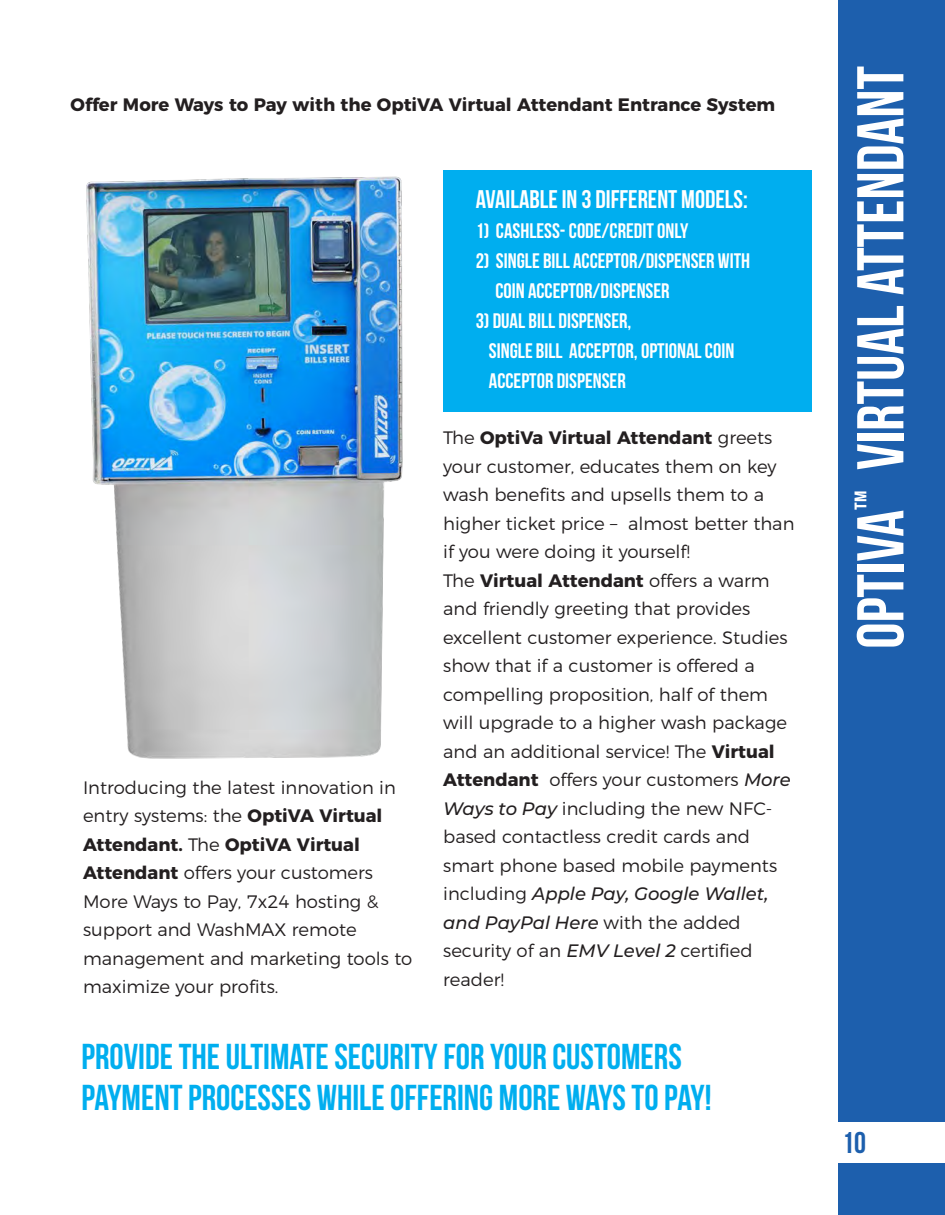
<style>
.page{position:relative;width:945px;height:1215px;background:#fff}
.page>*{position:absolute;margin:0;border:0;box-sizing:border-box;transform-origin:0 0}
.t1{font:66px "Bebas Neue";color:#fff}
.t2{font:700 36px/40.5px "Bebas Neue";color:#00aeef}
.t3{font:30px "Bebas Neue";color:#1d5fad}
.t4{font:25.5px "Bebas Neue";color:#fff}
.t5{font:21px "Bebas Neue";color:#fff}
.t6{font:300 18px/28.5px "Montserrat";color:#231f20}
.t7{font:700 18px "Montserrat";color:#231f20}
.s1{font-weight:700}
.s2{font-weight:500;font-style:italic}
</style>
<div class="page">
<div style="left:839px;top:0;width:106px;height:1215px;background:#1d5fad"></div>
<div style="left:799px;top:1122px;width:146px;height:41px;background:#fff"></div>
<div style="left:443px;top:170px;width:369px;height:242px;background:#00aeef"></div>
<img style="left:86px;top:176px;width:317px;height:583px">
<p class="t7" style="left:71px;top:90px;width:706px">Offer More Ways to Pay with the OptiVA Virtual Attendant Entrance System</p>
<p class="t6" style="left:83px;top:772px;width:331px">Introducing the latest innovation in entry systems: the <span class="s1">OptiVA Virtual<br>Attendant.</span> The <span class="s1">OptiVA Virtual<br>Attendant</span> offers your customers<br>More Ways to Pay, 7x24 hosting &amp; support and WashMAX remote management and marketing tools to maximize your profits.</p>
<p class="t4" style="left:476px;top:185px;width:274px">AVAILABLE IN 3 DIFFERENT MODELS:</p>
<p class="t5" style="left:476px;top:219px;width:214px"><span class="s1">1) CASHLESS-</span> CODE/CREDIT ONLY</p>
<p class="t5" style="left:476px;top:249px;width:276px">2) SINGLE BILL ACCEPTOR/DISPENSER WITH</p>
<p class="t5" style="left:495px;top:279px;width:176px">COIN ACCEPTOR/DISPENSER</p>
<p class="t5" style="left:476px;top:309px;width:157px">3) DUAL BILL DISPENSER,</p>
<p class="t5" style="left:489px;top:339px;width:247px">SINGLE BILL ACCEPTOR, OPTIONAL COIN</p>
<p class="t5" style="left:489px;top:369px;width:138px">ACCEPTOR DISPENSER</p>
<p class="t6" style="left:443px;top:422px;width:353px">The <span class="s1">OptiVa Virtual Attendant</span> greets your customer, educates them on key wash benefits and upsells them to a higher ticket price – almost better than if you were doing it yourself!<br>The <span class="s1">Virtual Attendant</span> offers a warm and friendly greeting that provides excellent customer experience. Studies show that if a customer is offered a compelling proposition, half of them will upgrade to a higher wash package and an additional service! The <span class="s1">Virtual Attendant</span> offers your customers <span class="s2">More Ways to Pay</span> including the new NFC&shy;based contactless credit cards and smart phone based mobile payments including <span class="s2">Apple Pay, Google Wallet, and PayPal Here</span> with the added security of an <span class="s2">EMV Level 2</span> certified reader!</p>
<p class="t2" style="left:81px;top:1036px;width:632px">PROVIDE THE ULTIMATE SECURITY FOR YOUR CUSTOMERS<br>PAYMENT PROCESSES WHILE OFFERING MORE WAYS TO PAY!</p>
<p class="t1" style="left:844px;top:649px;width:584px;rotate:-90deg">OPTIVA<sup>™</sup> VIRTUAL ATTENDANT</p>
<h3 class="t3" style="left:842px;top:1126px;width:25px">10</h3>
</div>
